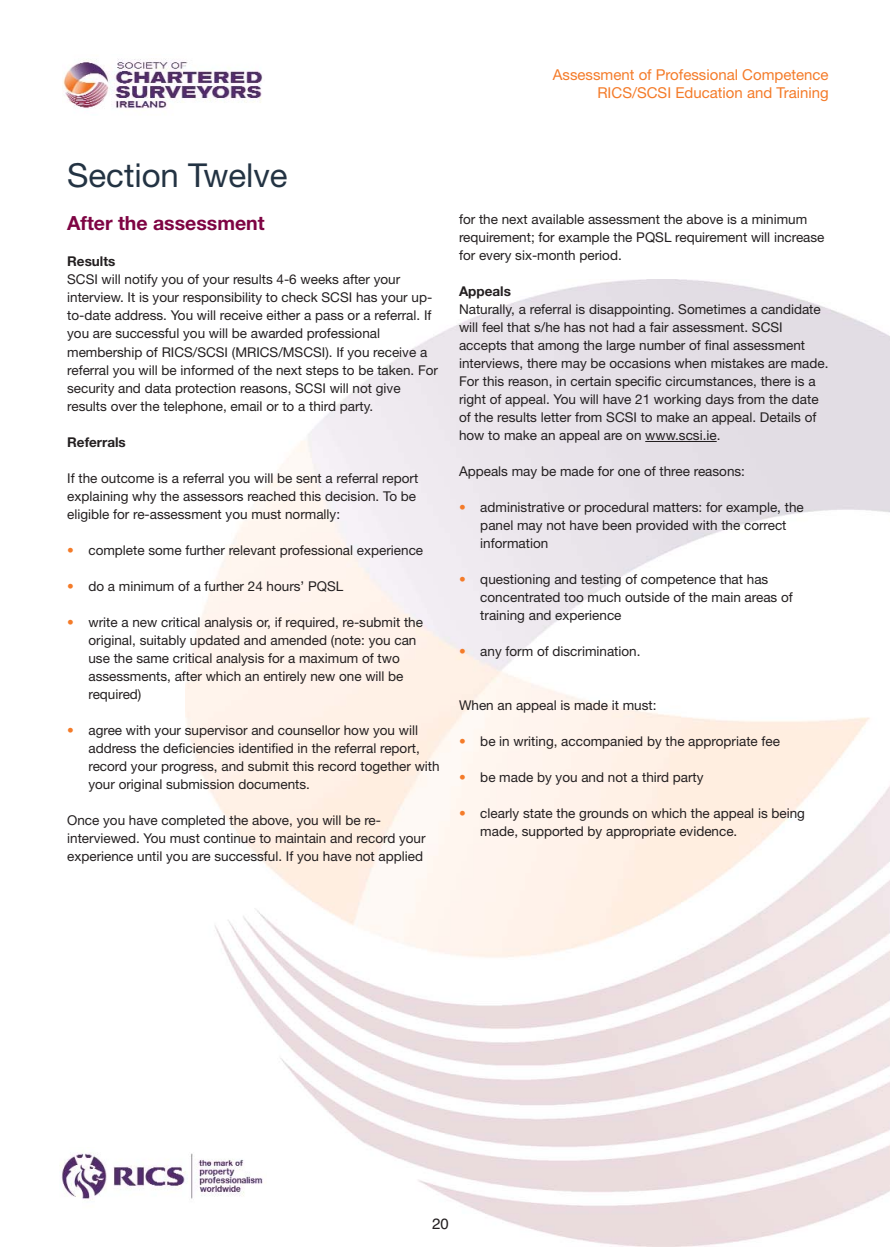
<style>
.page{position:relative;width:890px;height:1259px;background:#fff}
.page>*{position:absolute;margin:0;border:0;box-sizing:border-box;transform-origin:0 0}
.t1{font:33px "Helvetica Neue";color:#233343}
.t2{font:700 19.5px "Helvetica Neue";color:#7e0443}
.t3{font:15px/18px "Helvetica Neue";color:#f47b29;text-align:right}
.t4{font:15px "Helvetica";color:#231f20}
.t5{font:13.5px/18px "Helvetica Neue";color:#231f20}
.t6{font:700 13.5px "Helvetica Neue";color:#231f20}
.s1{color:#f47b29}
</style>
<div class="page">
<img style="left:185px;top:280px;width:705px;height:965px">
<img style="left:63px;top:59px;width:200px;height:50px">
<img style="left:59px;top:1147px;width:208px;height:61px">
<hr style="left:645px;top:441px;width:71px;height:1px;background:#231f20">
<p class="t3" style="left:553px;top:67px;width:277px">Assessment of Professional Competence<br>RICS/SCSI Education and Training</p>
<h1 class="t1" style="left:67px;top:163px;width:222px">Section Twelve</h1>
<h2 class="t2" style="left:67px;top:216px;width:199px">After the assessment</h2>
<p class="t6" style="left:67px;top:257px;width:50px">Results</p>
<p class="t5" style="left:67px;top:272px;width:372px">SCSI will notify you of your results 4-6 weeks after your interview. It is your responsibility to check SCSI has your up&shy;to-date address. You will receive either a pass or a referral. If you are successful you will be awarded professional membership of RICS/SCSI (MRICS/MSCSI). If you receive a referral you will be informed of the next steps to be taken. For security and data protection reasons, SCSI will not give results over the telephone, email or to a third party.</p>
<p class="t6" style="left:67px;top:437px;width:60px">Referrals</p>
<p class="t5" style="left:67px;top:470px;width:352px">If the outcome is a referral you will be sent a referral report explaining why the assessors reached this decision. To be eligible for re-assessment you must normally:</p>
<p class="t5" style="left:67px;top:542px;width:357px"><span class="s1">•</span> complete some further relevant professional experience</p>
<p class="t5" style="left:67px;top:578px;width:278px"><span class="s1">•</span> do a minimum of a further 24 hours’ PQSL</p>
<p class="t5" style="left:88px;top:614px;width:336px;text-indent:-21px"><span class="s1">•</span> write a new critical analysis or, if required, re-submit the original, suitably updated and amended (note: you can use the same critical analysis for a maximum of two assessments, after which an entirely new one will be required)</p>
<p class="t5" style="left:88px;top:722px;width:353px;text-indent:-21px"><span class="s1">•</span> agree with your supervisor and counsellor how you will address the deficiencies identified in the referral report, record your progress, and submit this record together with your original submission documents.</p>
<p class="t5" style="left:67px;top:812px;width:360px">Once you have completed the above, you will be re&shy;interviewed. You must continue to maintain and record your experience until you are successful. If you have not applied</p>
<p class="t5" style="left:459px;top:211px;width:367px">for the next available assessment the above is a minimum requirement; for example the PQSL requirement will increase for every six-month period.</p>
<p class="t6" style="left:459px;top:286px;width:53px">Appeals</p>
<p class="t5" style="left:459px;top:301px;width:371px">Naturally, a referral is disappointing. Sometimes a candidate will feel that s/he has not had a fair assessment. SCSI accepts that among the large number of final assessment interviews, there may be occasions when mistakes are made.<br>For this reason, in certain specific circumstances, there is a right of appeal. You will have 21 working days from the date of the results letter from SCSI to make an appeal. Details of how to make an appeal are on www.scsi.ie.</p>
<p class="t5" style="left:459px;top:463px;width:287px">Appeals may be made for one of three reasons:</p>
<p class="t5" style="left:480px;top:499px;width:325px;text-indent:-21px"><span class="s1">•</span> administrative or procedural matters: for example, the panel may not have been provided with the correct information</p>
<p class="t5" style="left:480px;top:571px;width:314px;text-indent:-21px"><span class="s1">•</span> questioning and testing of competence that has concentrated too much outside of the main areas of training and experience</p>
<p class="t5" style="left:459px;top:643px;width:183px"><span class="s1">•</span> any form of discrimination.</p>
<p class="t5" style="left:459px;top:697px;width:199px">When an appeal is made it must:</p>
<p class="t5" style="left:459px;top:733px;width:322px"><span class="s1">•</span> be in writing, accompanied by the appropriate fee</p>
<p class="t5" style="left:459px;top:769px;width:246px"><span class="s1">•</span> be made by you and not a third party</p>
<p class="t5" style="left:480px;top:805px;width:326px;text-indent:-21px"><span class="s1">•</span> clearly state the grounds on which the appeal is being made, supported by appropriate evidence.</p>
<p class="t4" style="left:432px;top:1217px;width:18px">20</p>
</div>
